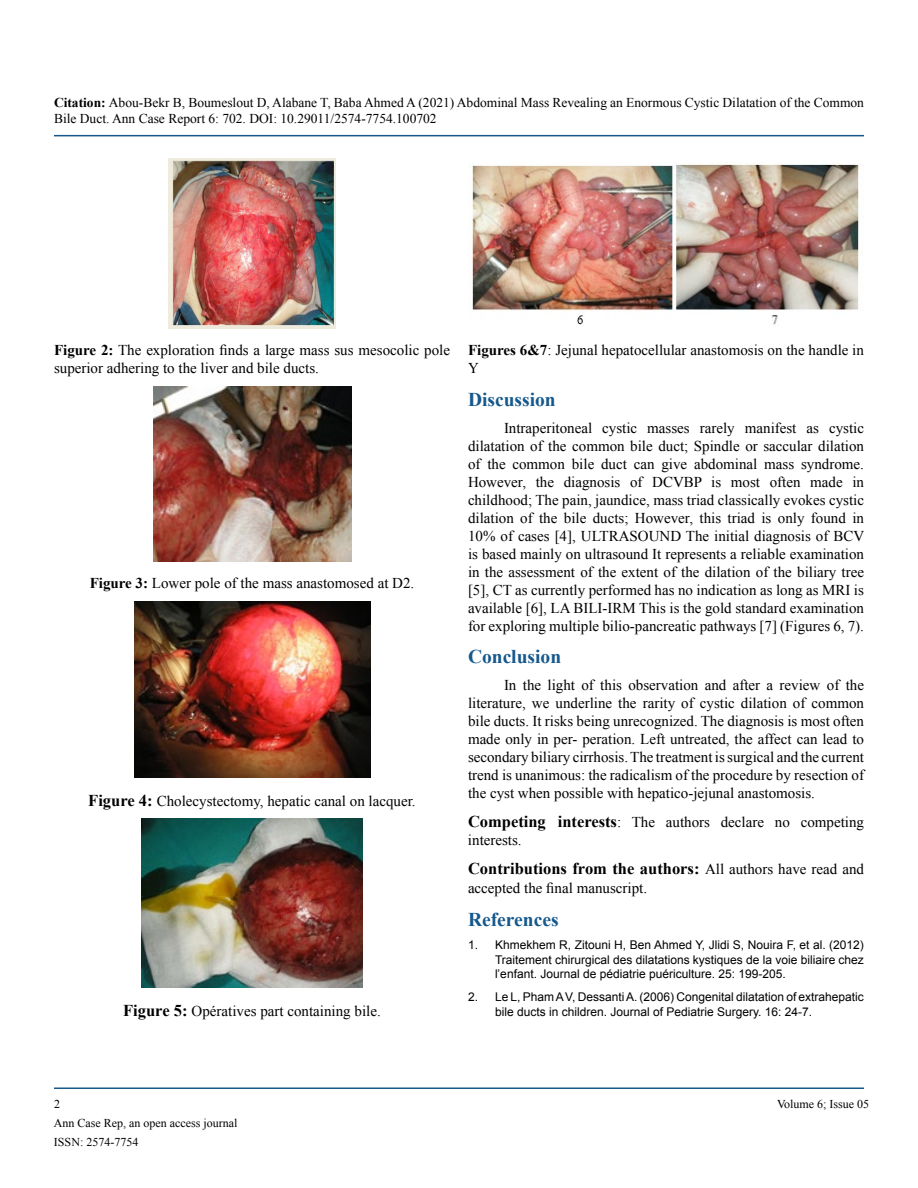
<style>
.page{position:relative;width:918px;height:1188px;background:#fff}
.page>*{position:absolute;margin:0;border:0;box-sizing:border-box;transform-origin:0 0}
.t1{font:700 19.5px "Times New Roman";color:#15588c}
.t2{font:700 16.5px "Times New Roman";color:#000}
.t3{font:15px/18px "Times New Roman";color:#000}
.t4{font:13.5px/16.2px "Times New Roman";color:#000}
.t5{font:12px/14.4px "Arial";color:#000;text-align:justify}
.t6{font:12px/18.9px "Times New Roman";color:#000}
.s1{font-weight:700}
.s2{font-weight:700;font-size:16.5px}
.s3{font-weight:400;font-size:15px}
</style>
<div class="page">
<hr style="left:54px;top:135px;width:810px;height:1px;background:#15588c">
<hr style="left:54px;top:1088px;width:810px;height:1px;background:#15588c">
<img style="left:168px;top:158px;width:168px;height:170px">
<img style="left:153px;top:386px;width:199px;height:175px">
<img style="left:134px;top:601px;width:236px;height:176px">
<img style="left:142px;top:819px;width:221px;height:169px">
<img style="left:471px;top:163px;width:392px;height:162px">
<p class="t4" style="left:54px;top:94px;width:812px"><span class="s1">Citation:</span> Abou-Bekr B, Boumeslout D, Alabane T, Baba Ahmed A (2021) Abdominal Mass Revealing an Enormous Cystic Dilatation of the Common<br>Bile Duct. Ann Case Report 6: 702. DOI: 10.29011/2574-7754.100702</p>
<p class="t3" style="left:54px;top:341px;width:398px"><span class="s1">Figure 2:</span> The exploration finds a large mass sus mesocolic pole superior adhering to the liver and bile ducts.</p>
<p class="t3" style="left:90px;top:574px;width:326px"><span class="s1">Figure 3:</span> Lower pole of the mass anastomosed at D2.</p>
<p class="t3" style="left:88px;top:792px;width:329px"><span class="s2">Figure 4:</span> Cholecystectomy, hepatic canal on lacquer.</p>
<p class="t3" style="left:123px;top:1002px;width:259px"><span class="s2">Figure 5:</span> Opératives part containing bile.</p>
<p class="t3" style="left:468px;top:341px;width:398px"><span class="s1">Figures 6&amp;7</span>: Jejunal hepatocellular anastomosis on the handle in<br>Y</p>
<h1 class="t1" style="left:468px;top:386px;width:89px">Discussion</h1>
<p class="t3" style="left:468px;top:418px;width:398px;text-align:justify;text-indent:36px">Intraperitoneal cystic masses rarely manifest as cystic dilatation of the common bile duct; Spindle or saccular dilation of the common bile duct can give abdominal mass syndrome.<br>However, the diagnosis of DCVBP is most often made in childhood; The pain, jaundice, mass triad classically evokes cystic dilation of the bile ducts; However, this triad is only found in 10% of cases [4], ULTRASOUND The initial diagnosis of BCV is based mainly on ultrasound It represents a reliable examination in the assessment of the extent of the dilation of the biliary tree [5], CT as currently performed has no indication as long as MRI is available [6], LA BILI-IRM This is the gold standard examination for exploring multiple bilio-pancreatic pathways [7] (Figures 6, 7).</p>
<h1 class="t1" style="left:468px;top:643px;width:95px">Conclusion</h1>
<p class="t3" style="left:468px;top:676px;width:398px;text-align:justify;text-indent:36px">In the light of this observation and after a review of the literature, we underline the rarity of cystic dilation of common bile ducts. It risks being unrecognized. The diagnosis is most often made only in per- peration. Left untreated, the affect can lead to secondary biliary cirrhosis. The treatment is surgical and the current trend is unanimous: the radicalism of the procedure by resection of the cyst when possible with hepatico-jejunal anastomosis.</p>
<p class="t3" style="left:468px;top:813px;width:398px"><span class="s2">Competing interests</span>: The authors declare no competing interests.</p>
<p class="t2" style="left:468px;top:857px;width:398px">Contributions from the authors: <span class="s3">All authors have read and</span></p>
<p class="t3" style="left:468px;top:879px;width:181px">accepted the final manuscript.</p>
<h1 class="t1" style="left:468px;top:906px;width:92px">References</h1>
<p class="t5" style="left:495px;top:938px;width:370px;text-indent:-27px">1. Khmekhem R, Zitouni H, Ben Ahmed Y, Jlidi S, Nouira F, et al. (2012)<br>Traitement chirurgical des dilatations kystiques de la voie biliaire chez l’enfant. Journal de pédiatrie puériculture. 25: 199-205.</p>
<p class="t5" style="left:495px;top:990px;width:370px;text-indent:-27px">2. Le L, Pham A V, Dessanti A. (2006) Congenital dilatation of extrahepatic bile ducts in children. Journal of Pediatrie Surgery. 16: 24-7.</p>
<p class="t6" style="left:54px;top:1094px;width:7px">2</p>
<p class="t6" style="left:777px;top:1094px;width:94px">Volume 6; Issue 05</p>
<p class="t6" style="left:54px;top:1114px;width:185px">Ann Case Rep, an open access journal<br>ISSN: 2574-7754</p>
</div>
